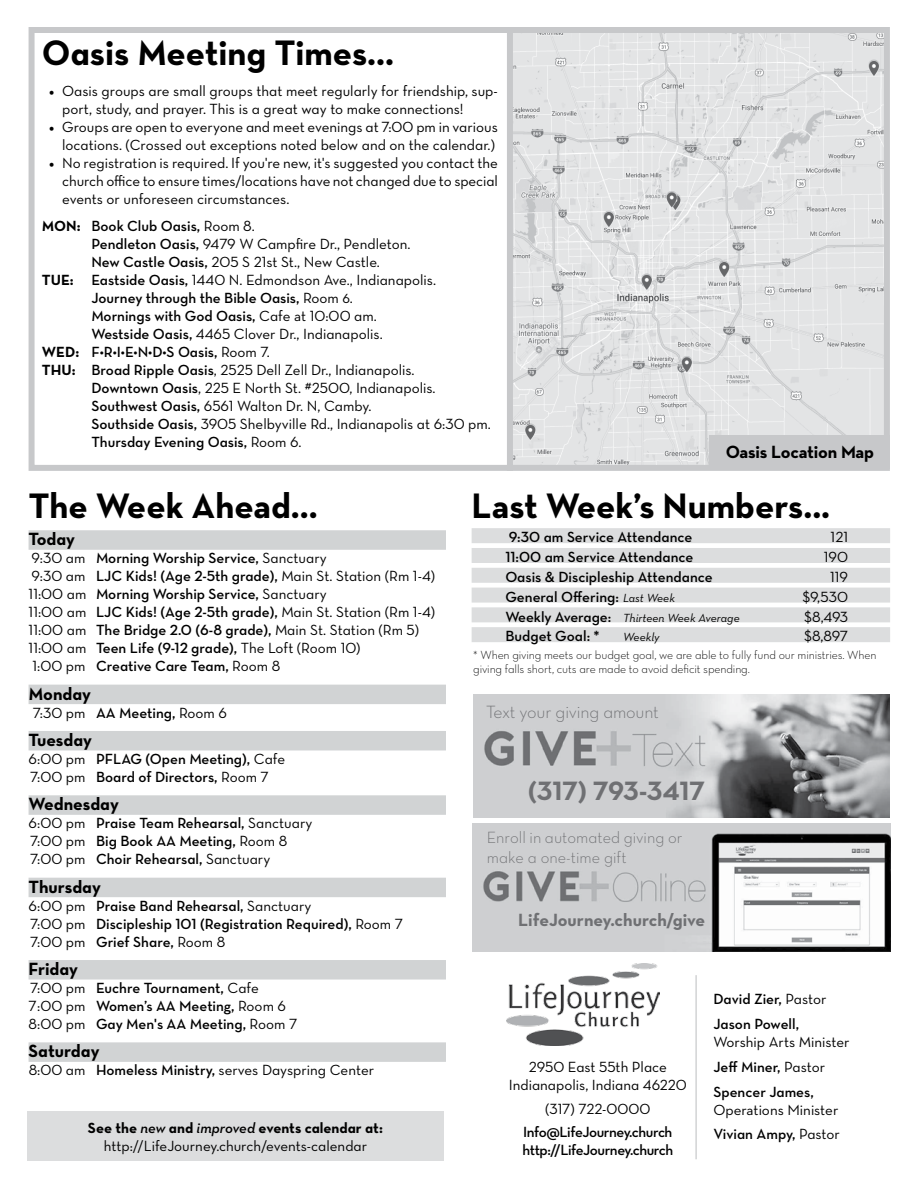
<style>
.page{position:relative;width:918px;height:1188px;background:#fff}
.page>*{position:absolute;margin:0;border:0;box-sizing:border-box;transform-origin:0 0}
.t1{font:700 36px "Neutra Text";color:#000}
.t2{font:36px "Neutra Text Bold Alt";color:#000}
.t3{font:27px "Neutra Text Bold Alt";color:#6f7073}
.t4{font:18px "Neutra Text Bold Alt";color:#000}
.t5{font:18px "Neutra Text Bold Alt";color:#6f7073}
.t6{font:18px "Neutra Text Light Alt";letter-spacing:-.01em;color:#6f7073}
.t7{font:700 18px "Neutra Text";letter-spacing:-.01em;color:#000}
.t8{font:16.5px/19.8px "Neutra Text Light Alt";color:#6f7073}
.t9{font:15px/18px "Neutra Text Book Alt";color:#000}
.t10{font:15px/18px "Neutra Text Demi Alt";color:#000}
.t11{font:15px/18px "Neutra Text Demi Alt";letter-spacing:-.03em;color:#000}
.t12{font:15px "Neutra Text Bold Alt";color:#000}
.t13{font:600 15px "Neutra Text";color:#000}
.t14{font:15px "Neutra Text";color:#000}
.t15{font:12px/14.4px "Neutra Text Light Alt";letter-spacing:-.01em;color:#000}
.t16{font:12px "Neutra Text Book Italic Alt";color:#000}
.s1{font-family:"Minion Pro"}
.s2{font-family:"Neutra Text Bold Alt"}
.s3{font-family:"Neutra Text Book Alt"}
.s4{font-family:"Neutra Text Demi Alt"}
.s5{font-family:"Neutra Text"}
.s6{font-family:"Neutra Text Book Alt";font-weight:400}
.s7{font-family:"Neutra Text Demi Italic Alt"}
.s8{font-family:"Neutra Text Book Italic Alt";font-size:12px}
.s9{font-family:"Neutra Text Demi Alt";font-size:15px}
</style>
<div class="page">
<hr style="left:696px;top:975px;width:1px;height:184px;background:#c7c8ca">
<div style="left:29px;top:530px;width:417px;height:20px;background:#d1d3d4"></div>
<div style="left:29px;top:685px;width:417px;height:19px;background:#d1d3d4"></div>
<div style="left:29px;top:731px;width:417px;height:19px;background:#d1d3d4"></div>
<div style="left:29px;top:795px;width:417px;height:20px;background:#d1d3d4"></div>
<div style="left:29px;top:878px;width:417px;height:19px;background:#d1d3d4"></div>
<div style="left:29px;top:960px;width:417px;height:20px;background:#d1d3d4"></div>
<div style="left:29px;top:1042px;width:417px;height:20px;background:#d1d3d4"></div>
<div style="left:27px;top:1112px;width:417px;height:49px;background:#dcddde"></div>
<div style="left:29px;top:27px;width:484px;height:444px;border:6px solid #c7c8ca"></div>
<img style="left:514px;top:34px;width:369px;height:430px">
<div style="left:507px;top:27px;width:383px;height:444px;border:6px solid #c7c8ca"></div>
<div style="left:710px;top:436px;width:180px;height:33px;background:#c7c8ca"></div>
<img style="left:506px;top:963px;width:154px;height:82px">
<div style="left:472px;top:528px;width:418px;height:15px;background:#dcddde"></div>
<div style="left:472px;top:548px;width:418px;height:15px;background:#dcddde"></div>
<div style="left:472px;top:568px;width:418px;height:15px;background:#dcddde"></div>
<div style="left:472px;top:588px;width:418px;height:15px;background:#dcddde"></div>
<div style="left:472px;top:607px;width:418px;height:15px;background:#dcddde"></div>
<div style="left:472px;top:627px;width:418px;height:15px;background:#dcddde"></div>
<img style="left:473px;top:694px;width:417px;height:123px">
<img style="left:472px;top:824px;width:418px;height:128px">
<h1 class="t2" style="left:42px;top:30px;width:354px">Oasis Meeting Times...</h1>
<p class="t9" style="left:62px;top:82px;width:437px;text-indent:-14px"><span class="s1">•</span> Oasis groups are small groups that meet regularly for friendship, sup&shy;port, study, and prayer. This is a great way to make connections!</p>
<p class="t9" style="left:49px;top:118px;width:451px;text-align:right"><span class="s1">•</span> Groups are open to everyone and meet evenings at 7:00 pm in various locations. (Crossed out exceptions noted below and on the calendar.)</p>
<p class="t9" style="left:62px;top:154px;width:437px;text-align:justify;text-indent:-14px"><span class="s1">•</span> No registration is required. If you're new, it's suggested you contact the church office to ensure times/locations have not changed due to special events or unforeseen circumstances.</p>
<p class="t10" style="left:42px;top:216px;width:214px"><span class="s2">MON:</span> Book Club Oasis, <span class="s3">Room 8.</span></p>
<p class="t9" style="left:91px;top:234px;width:321px"><span class="s4">Pendleton Oasis,</span> 9479 W Campfire Dr., Pendleton.</p>
<p class="t9" style="left:91px;top:252px;width:290px"><span class="s4">New Castle Oasis,</span> 205 S 21st St., New Castle.</p>
<p class="t9" style="left:42px;top:270px;width:396px"><span class="s2">TUE:</span> <span class="s4">Eastside Oasis,</span> 1440 N. Edmondson Ave., Indianapolis.</p>
<p class="t10" style="left:91px;top:288px;width:287px">Journey through the Bible Oasis, <span class="s5">Room 6.<br></span>Mornings with God Oasis, <span class="s3">Cafe</span> <span class="s5">at</span> <span class="s3">10:00 am.</span></p>
<p class="t9" style="left:91px;top:324px;width:293px"><span class="s4">Westside Oasis,</span> 4465 Clover Dr., Indianapolis.</p>
<p class="t10" style="left:42px;top:342px;width:230px"><span class="s2">WED:</span> F•R•I•E•N•D•S Oasis, <span class="s3">Room 7.</span></p>
<p class="t9" style="left:91px;top:360px;width:401px;text-indent:-50px"><span class="s2">THU:</span> <span class="s4">Broad Ripple Oasis</span>, 2525 Dell Zell Dr., Indianapolis.<br><span class="s4">Downtown Oasis</span>, 225 E North St. #2500, Indianapolis.<br><span class="s4">Southwest Oasis,</span> 6561 Walton Dr. N, Camby.<br><span class="s4">Southside Oasis,</span> 3905 Shelbyville Rd., Indianapolis at 6:30 pm.</p>
<p class="t10" style="left:91px;top:432px;width:212px">Thursday Evening Oasis, <span class="s3">Room 6.</span></p>
<p class="t7" style="left:726px;top:441px;width:150px">Oasis Location Map</p>
<h1 class="t1" style="left:29px;top:484px;width:291px">The Week Ahead...</h1>
<p class="t4" style="left:29px;top:528px;width:48px">Today</p>
<p class="t10" style="left:32px;top:549px;width:297px"><span class="s3">9:30 am</span> Morning Worship Service, <span class="s3">Sanctuary</span></p>
<p class="t9" style="left:32px;top:567px;width:405px">9:30 am <span class="s4">LJC Kids! (Age 2-5th grade),</span> Main St. Station (Rm 1-4)</p>
<p class="t10" style="left:29px;top:585px;width:300px"><span class="s3">11:00 am</span> Morning Worship Service, <span class="s3">Sanctuary</span></p>
<p class="t9" style="left:29px;top:603px;width:408px">11:00 am <span class="s4">LJC Kids! (Age 2-5th grade),</span> Main St. Station (Rm 1-4)<br>11:00 am <span class="s4">The Bridge 2.0 (6-8 grade),</span> Main St. Station (Rm 5)<br>11:00 am <span class="s4">Teen Life (9-12 grade),</span> The Loft (Room 10)</p>
<p class="t10" style="left:32px;top:657px;width:249px"><span class="s3">1:00 pm</span> Creative Care Team, <span class="s3">Room 8</span></p>
<p class="t4" style="left:29px;top:682px;width:64px">Monday</p>
<p class="t9" style="left:33px;top:703px;width:196px">7:30 pm <span class="s4">AA Meeting,</span> Room 6</p>
<p class="t4" style="left:29px;top:729px;width:65px">Tuesday</p>
<p class="t10" style="left:29px;top:750px;width:258px"><span class="s3">6:00 pm</span> PFLAG (Open Meeting), <span class="s3">Cafe<br>7:00 pm</span> Board of Directors, <span class="s3">Room 7</span></p>
<p class="t4" style="left:29px;top:793px;width:92px">Wednesday</p>
<p class="t10" style="left:29px;top:814px;width:285px"><span class="s3">6:00 pm</span> Praise Team Rehearsal, <span class="s3">Sanctuary<br>7:00 pm</span> Big Book AA Meeting, <span class="s3">Room 8</span></p>
<p class="t9" style="left:30px;top:850px;width:242px">7:00 pm <span class="s4">Choir Rehearsal,</span> Sanctuary</p>
<p class="t4" style="left:29px;top:875px;width:74px">Thursday</p>
<p class="t10" style="left:29px;top:896px;width:376px"><span class="s3">6:00 pm</span> Praise Band Rehearsal, <span class="s3">Sanctuary<br>7:00 pm</span> Discipleship 101 (Registration Required), <span class="s3">Room 7</span></p>
<p class="t9" style="left:30px;top:932px;width:197px">7:00 pm <span class="s4">Grief Share,</span> Room 8</p>
<p class="t4" style="left:29px;top:958px;width:51px">Friday</p>
<p class="t10" style="left:30px;top:979px;width:230px"><span class="s3">7:00 pm</span> Euchre Tournament, <span class="s3">Cafe</span></p>
<p class="t13" style="left:29px;top:997px;width:259px"><span class="s6">7:00 pm</span> Women’s AA Meeting, <span class="s6">Room 6</span></p>
<p class="t10" style="left:29px;top:1015px;width:270px"><span class="s3">8:00 pm</span> Gay Men's AA Meeting, <span class="s3">Room 7</span></p>
<p class="t4" style="left:29px;top:1040px;width:72px">Saturday</p>
<p class="t9" style="left:29px;top:1061px;width:347px">8:00 am <span class="s4">Homeless Ministry,</span> serves Dayspring Center</p>
<p class="t12" style="left:88px;top:1118px;width:296px">See the <span class="s7">new</span> and <span class="s7">improved</span> events calendar at:</p>
<p class="t9" style="left:104px;top:1136px;width:265px">http://LifeJourney.church/events-calendar</p>
<h1 class="t1" style="left:472px;top:484px;width:360px">Last Week’s Numbers...</h1>
<p class="t10" style="left:509px;top:528px;width:185px">9:30 am Service Attendance</p>
<p class="t9" style="left:831px;top:528px;width:19px">121</p>
<p class="t10" style="left:505px;top:548px;width:190px">11:00 am Service Attendance</p>
<p class="t9" style="left:824px;top:548px;width:26px">190</p>
<p class="t10" style="left:505px;top:568px;width:209px">Oasis &amp; Discipleship Attendance</p>
<p class="t9" style="left:830px;top:568px;width:20px">119</p>
<p class="t10" style="left:505px;top:587px;width:171px">General Offering: <span class="s8">Last Week</span></p>
<p class="t9" style="left:802px;top:587px;width:47px">$9,530</p>
<p class="t16" style="left:505px;top:610px;width:236px"><span class="s9">Weekly Average:</span> Thirteen Week Average</p>
<p class="t9" style="left:804px;top:607px;width:45px">$8,493</p>
<p class="t10" style="left:505px;top:627px;width:96px">Budget Goal: *</p>
<p class="t16" style="left:623px;top:630px;width:38px">Weekly</p>
<p class="t9" style="left:804px;top:627px;width:46px">$8,897</p>
<p class="t15" style="left:473px;top:647px;width:405px">* When giving meets our budget goal, we are able to fully fund our ministries. When giving falls short, cuts are made to avoid deficit spending.</p>
<p class="t6" style="left:486px;top:701px;width:174px">Text your giving amount</p>
<h2 class="t3" style="left:528px;top:774px;width:178px">(317) 793-3417</h2>
<p class="t8" style="left:487px;top:827px;width:197px">Enroll in automated giving or make a one-time gift</p>
<p class="t5" style="left:518px;top:909px;width:189px">LifeJourney.church/give</p>
<p class="t9" style="left:509px;top:1058px;width:180px;text-align:center">2950 East 55th Place<br>Indianapolis, Indiana 46220</p>
<p class="t9" style="left:545px;top:1099px;width:107px">(317) 722-0000</p>
<p class="t11" style="left:523px;top:1123px;width:152px">Info@LifeJourney.church http://LifeJourney.church</p>
<p class="t10" style="left:713px;top:987px;width:114px;line-height:24.8px">David Zier, <span class="s3">Pastor<br></span>Jason Powell,</p>
<p class="t9" style="left:713px;top:1033px;width:138px">Worship Arts Minister</p>
<p class="t10" style="left:713px;top:1054px;width:113px;line-height:24.8px">Jeff Miner, <span class="s3">Pastor<br></span>Spencer James,</p>
<p class="t14" style="left:713px;top:1100px;width:126px">Operations Minister</p>
<p class="t10" style="left:713px;top:1125px;width:128px">Vivian Ampy, <span class="s3">Pastor</span></p>
</div>
